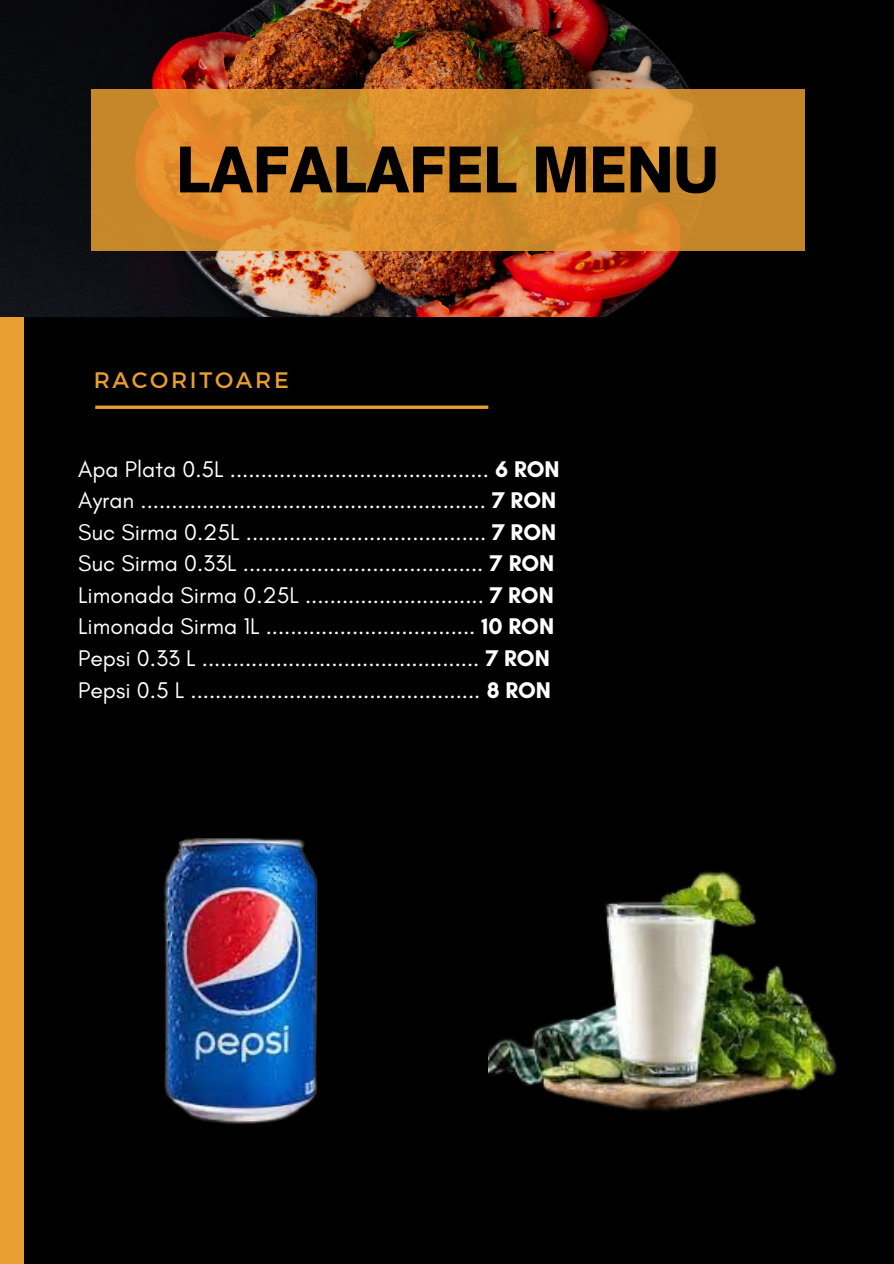
<style>
.page{position:relative;width:894px;height:1264px;background:#fff}
.page>*{position:absolute;margin:0;border:0;box-sizing:border-box;transform-origin:0 0}
.t1{font:900 60px "Open Sauce One";color:#000}
.t2{font:23.1px "Glacial Indifference";color:#fff}
.t3{font:22.35px "Montserrat";letter-spacing:.12em;color:#e89e30}
.s1{font-weight:700}
</style>
<div class="page">
<div style="left:0;top:0;width:893px;height:1263px;background:#000"></div>
<img style="left:0;top:0;width:805px;height:317px">
<img style="left:163px;top:838px;width:155px;height:286px">
<img style="left:488px;top:871px;width:348px;height:240px">
<svg style="left:91px;top:89px;width:712px;height:161px;background:#d48c2c"></svg>
<div style="left:0;top:317px;width:24px;height:946px;background:#e89e30"></div>
<svg style="left:95px;top:405px;width:393px;height:4px;background:#c38528"></svg>
<p class="t1" style="left:176px;top:132px;width:543px">LAFALAFEL MENU</p>
<p class="t3" style="left:94px;top:365px;width:196px">RACORITOARE</p>
<h1 class="t2" style="left:78px;top:455px;width:483px">Apa Plata 0.5L .......................................... <span class="s1">6 RON</span></h1>
<h2 class="t2" style="left:78px;top:486px;width:479px">Ayran ........................................................ <span class="s1">7 RON</span></h2>
<p class="t2" style="left:78px;top:518px;width:479px">Suc Sirma 0.25L ....................................... <span class="s1">7 RON</span></p>
<p class="t2" style="left:78px;top:549px;width:477px">Suc Sirma 0.33L ....................................... <span class="s1">7 RON</span></p>
<p class="t2" style="left:78px;top:581px;width:477px">Limonada Sirma 0.25L ............................. <span class="s1">7 RON</span></p>
<p class="t2" style="left:78px;top:612px;width:477px">Limonada Sirma 1L .................................. <span class="s1">10 RON</span></p>
<p class="t2" style="left:78px;top:644px;width:473px">Pepsi 0.33 L ............................................. <span class="s1">7 RON</span></p>
<p class="t2" style="left:78px;top:675px;width:474px">Pepsi 0.5 L ............................................... <span class="s1">8 RON</span></p>
</div>
